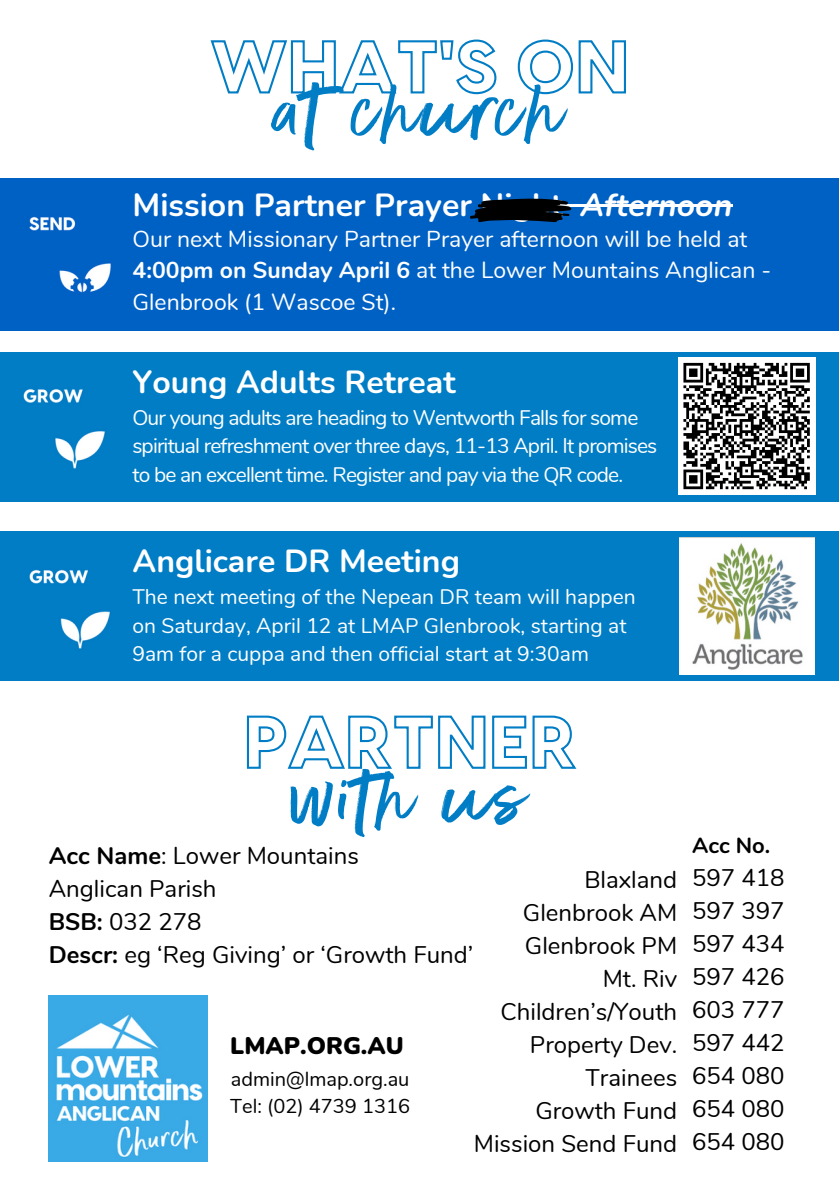
<style>
.page{position:relative;width:839px;height:1191px;background:#fff}
.page>*{position:absolute;margin:0;border:0;box-sizing:border-box;transform-origin:0 0}
.t1{font:87px "Better Times Alt";letter-spacing:.05em;color:#007dc5}
.t2{font:700 32px "Nunito";color:#fff}
.t3{font:24px/33px "Nunito";color:#000}
.t4{font:900 24px "Nunito";color:#000}
.t5{font:23px/31.6px "Nunito";color:#fff}
.t6{font:700 22px "Nunito";color:#000}
.t7{font:21px/28.4px "Nunito";letter-spacing:-.04em;color:#fff}
.t8{font:21px/28.4px "Nunito";color:#fff}
.t9{font:20px "Nunito";color:#000}
.s1{font-style:italic}
.s2{font-weight:700}
</style>
<div class="page">
<img style="left:49px;top:995px;width:159px;height:167px">
<div style="left:0;top:532px;width:838px;height:149px;background:#007dc5"></div>
<img style="left:679px;top:538px;width:135px;height:136px">
<img style="left:29px;top:569px;width:81px;height:80px">
<div style="left:0;top:178px;width:838px;height:152px;background:#0061c5"></div>
<img style="left:29px;top:216px;width:82px;height:77px">
<hr style="left:563px;top:204px;width:17px;height:3px;background:#fff">
<hr style="left:580px;top:204px;width:152px;height:3px;background:#fff">
<div style="left:0;top:352px;width:838px;height:150px;background:#007dc5"></div>
<div style="left:677px;top:357px;width:138px;height:138px;background:#fff"></div>
<svg style="left:683px;top:362px;width:127px;height:128px"></svg>
<img style="left:23px;top:388px;width:82px;height:81px">
<svg style="left:470px;top:198px;width:102px;height:24px"></svg>
<svg style="left:210px;top:39px;width:416px;height:56px"></svg>
<svg style="left:246px;top:715px;width:331px;height:54px"></svg>
<p class="t1" style="left:275px;top:63px;width:290px">at church</p>
<h3 class="t2" style="left:133px;top:184px;width:601px">Mission Partner Prayer Night <span class="s1">Afternoon</span></h3>
<h6 class="t5" style="left:133px;top:223px;width:640px">Our next Missionary Partner Prayer afternoon will be held at<br><span class="s2">4:00pm on Sunday April 6</span> at the Lower Mountains Anglican -<br>Glenbrook (1 Wascoe St).</h6>
<p class="t2" style="left:133px;top:361px;width:324px">Young Adults Retreat</p>
<h6 class="t7" style="left:132px;top:404px;width:526px">Our young adults are heading to Wentworth Falls for some spiritual refreshment over three days, 11-13 April. It promises to be an excellent time. Register and pay via the QR code.</h6>
<h2 class="t2" style="left:133px;top:540px;width:329px">Anglicare DR Meeting</h2>
<h1 class="t8" style="left:132px;top:583px;width:505px">The next meeting of the Nepean DR team will happen on Saturday, April 12 at LMAP Glenbrook, starting at<br>9am for a cuppa and then official start at 9:30am</h1>
<p class="t1" style="left:292px;top:750px;width:238px">with us</p>
<p class="t3" style="left:49px;top:840px;width:426px"><span class="s2">Acc Name</span>: Lower Mountains<br>Anglican Parish<br><span class="s2">BSB:</span> 032 278<br><span class="s2">Descr:</span> eg ‘Reg Giving’ or ‘Growth Fund’</p>
<p class="t6" style="left:692px;top:831px;width:80px">Acc No.</p>
<p class="t3" style="left:474px;top:864px;width:205px;text-align:right">Blaxland<br>Glenbrook AM<br>Glenbrook PM<br>Mt. Riv<br>Children’s/Youth<br>Property Dev.<br>Trainees<br>Growth Fund<br>Mission Send Fund</p>
<h3 class="t3" style="left:692px;top:862px;width:94px;text-align:justify">597 418<br>597 397<br>597 434<br>597 426<br>603 777<br>597 442<br>654 080<br>654 080<br>654 080</h3>
<h2 class="t4" style="left:230px;top:1030px;width:175px">LMAP.ORG.AU</h2>
<h1 class="t9" style="left:231px;top:1066px;width:180px">admin@lmap.org.au</h1>
<p class="t9" style="left:230px;top:1093px;width:181px">Tel: (02) 4739 1316</p>
</div>
